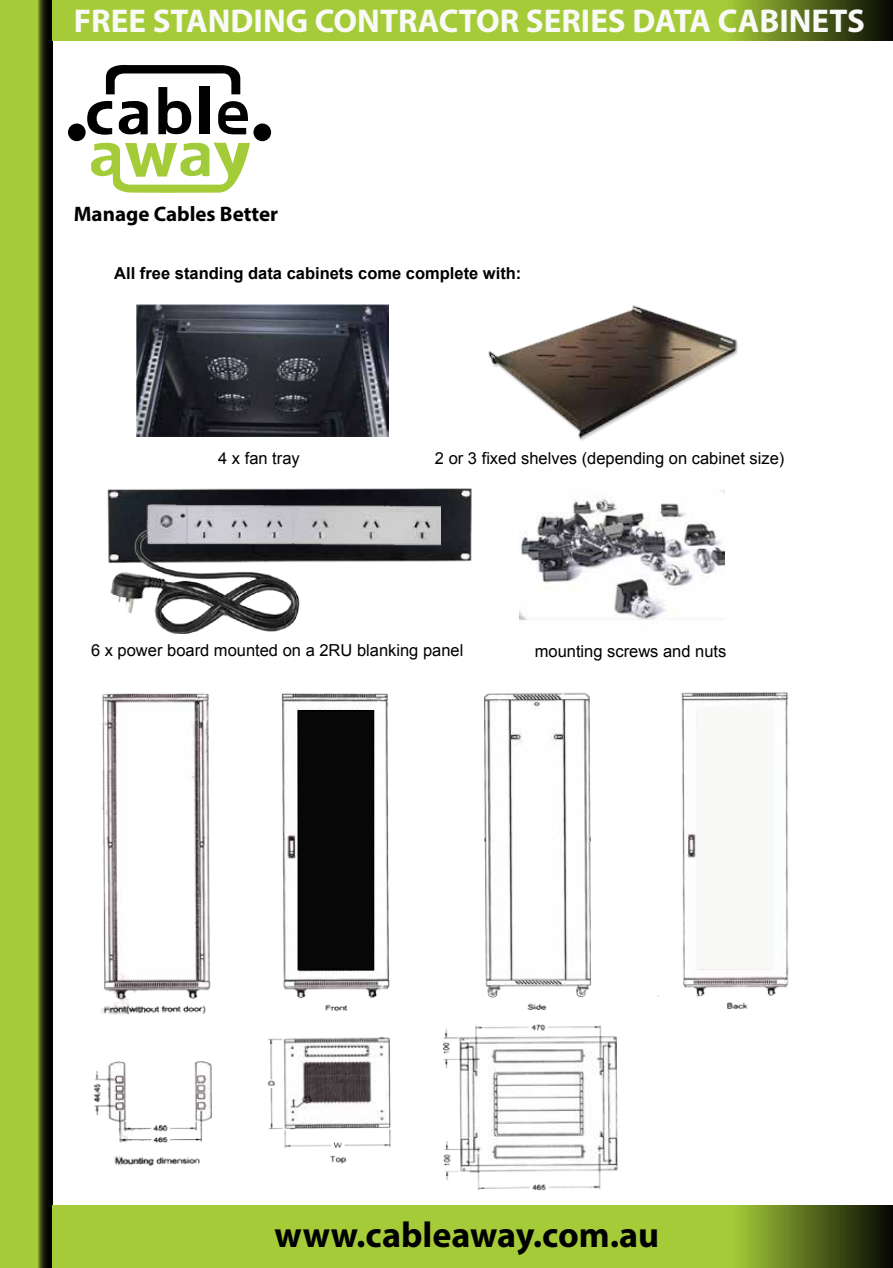
<style>
.page{position:relative;width:893px;height:1268px;background:#fff}
.page>*{position:absolute;margin:0;border:0;box-sizing:border-box;transform-origin:0 0}
.t1{font:700 36px "Myriad Pro";color:#000}
.t2{font:700 33px "Myriad Pro";color:#f9f9f7}
.t3{font:700 21px "Myriad Pro";color:#000}
.t4{font:16.5px "Arial";color:#000}
.t5{font:700 16.5px "Arial";color:#000}
</style>
<div class="page">
<img style="left:520px;top:500px;width:204px;height:121px">
<svg style="left:0;top:0;width:52px;height:1267px;background:#86a62d"></svg>
<svg style="left:52px;top:1205px;width:840px;height:62px;background:#95b932"></svg>
<svg style="left:52px;top:0;width:840px;height:41px;background:#95b932"></svg>
<div style="left:253px;top:123px;width:18px;height:18px;background:#010101;border-radius:50%"></div>
<div style="left:68px;top:123px;width:18px;height:18px;background:#010101;border-radius:50%"></div>
<svg style="left:87px;top:64px;width:163px;height:129px"></svg>
<img style="left:136px;top:304px;width:252px;height:133px">
<img style="left:488px;top:305px;width:250px;height:195px">
<img style="left:93px;top:692px;width:696px;height:498px">
<div style="left:298px;top:709px;width:76px;height:261px;background:#070707"></div>
<div style="left:696px;top:706px;width:78px;height:263px;background:#f9f9f7"></div>
<img style="left:107px;top:488px;width:365px;height:75px">
<img style="left:110px;top:504px;width:330px;height:129px">
<p class="t2" style="left:74px;top:-1px;width:793px">FREE STANDING CONTRACTOR SERIES DATA CABINETS</p>
<p class="t3" style="left:74px;top:200px;width:206px">Manage Cables Better</p>
<p class="t5" style="left:114px;top:262px;width:409px">All free standing data cabinets come complete with:</p>
<p class="t4" style="left:218px;top:446px;width:83px">4 x fan tray</p>
<p class="t4" style="left:435px;top:446px;width:351px">2 or 3 fixed shelves (depending on cabinet size)</p>
<p class="t4" style="left:91px;top:639px;width:374px">6 x power board mounted on a 2RU blanking panel</p>
<p class="t4" style="left:535px;top:640px;width:193px">mounting screws and nuts</p>
<p class="t1" style="left:275px;top:1211px;width:386px">www.cableaway.com.au</p>
</div>
